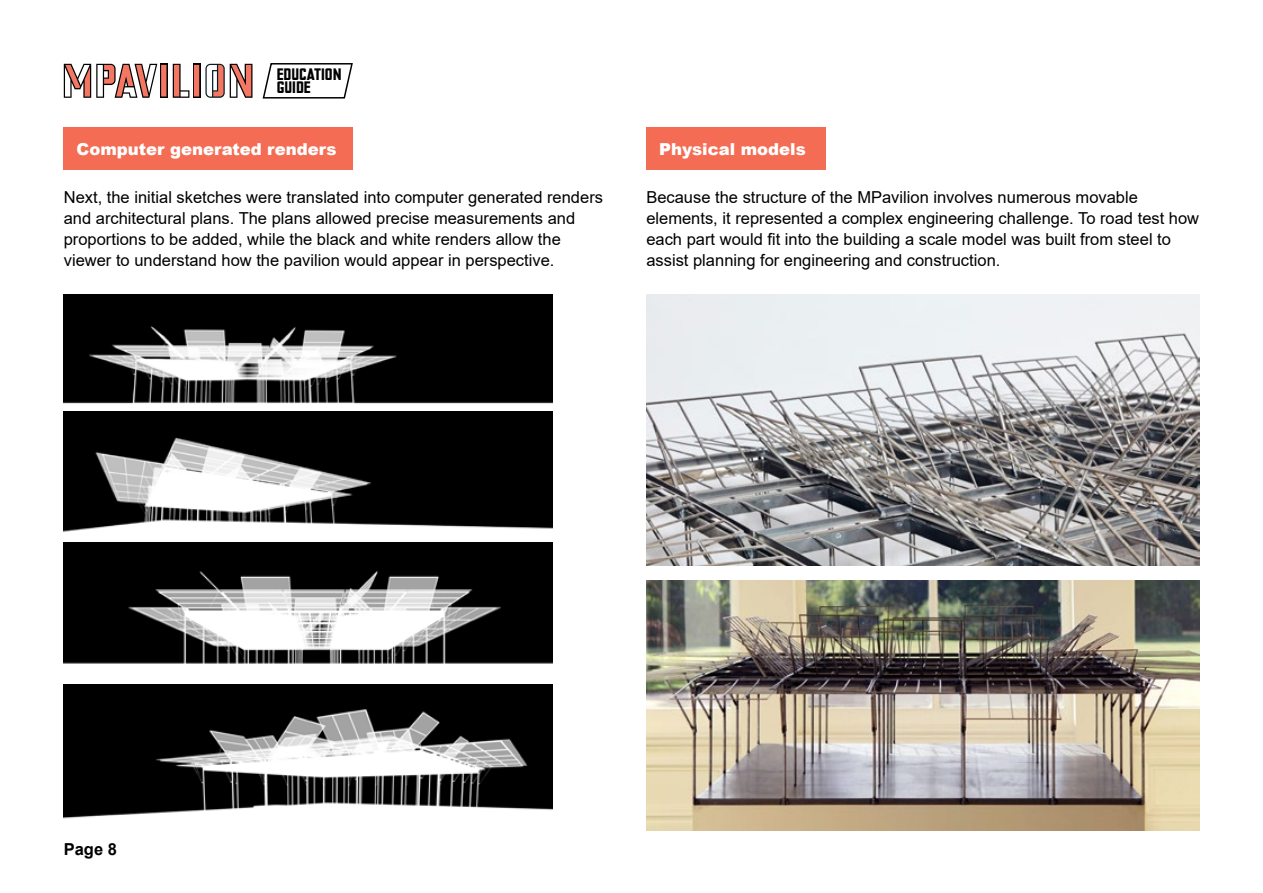
<style>
.page{position:relative;width:1263px;height:893px;background:#fff}
.page>*{position:absolute;margin:0;border:0;box-sizing:border-box;transform-origin:0 0}
.Body_paragraph{font:16.5px/21px "Arial";color:#000}
.Body_paragraph-2{font:900 16.5px "Arial";color:#fff}
.t1{font:16.5px/13.5px "MPAVILION";color:#000}
.t2{font:700 16.5px "Arial";color:#000}
</style>
<div class="page">
<svg style="left:262px;top:63px;width:91px;height:36px"></svg>
<svg style="left:64px;top:64px;width:188px;height:34px"></svg>
<img style="left:646px;top:294px;width:553px;height:272px">
<img style="left:64px;top:294px;width:489px;height:118px">
<img style="left:64px;top:412px;width:489px;height:131px">
<img style="left:64px;top:684px;width:489px;height:135px">
<img style="left:64px;top:543px;width:489px;height:121px">
<div style="left:64px;top:128px;width:289px;height:42px;background:#f36c53"></div>
<div style="left:646px;top:128px;width:180px;height:42px;background:#f36c53"></div>
<img style="left:646px;top:581px;width:553px;height:249px">
<p class="t1" style="left:277px;top:68px;width:66px">EDUCATION<br>GUIDE</p>
<p class="Body_paragraph-2" style="left:77px;top:137px;width:262px">Computer generated renders</p>
<p class="Body_paragraph-2" style="left:659px;top:137px;width:148px">Physical models</p>
<p class="Body_paragraph" style="left:64px;top:187px;width:541px">Next, the initial sketches were translated into computer generated renders and architectural plans. The plans allowed precise measurements and proportions to be added, while the black and white renders allow the viewer to understand how the pavilion would appear in perspective.</p>
<p class="Body_paragraph" style="left:646px;top:187px;width:554px">Because the structure of the MPavilion involves numerous movable elements, it represented a complex engineering challenge. To road test how each part would fit into the building a scale model was built from steel to assist planning for engineering and construction.</p>
<p class="t2" style="left:64px;top:837px;width:55px">Page 8</p>
</div>
